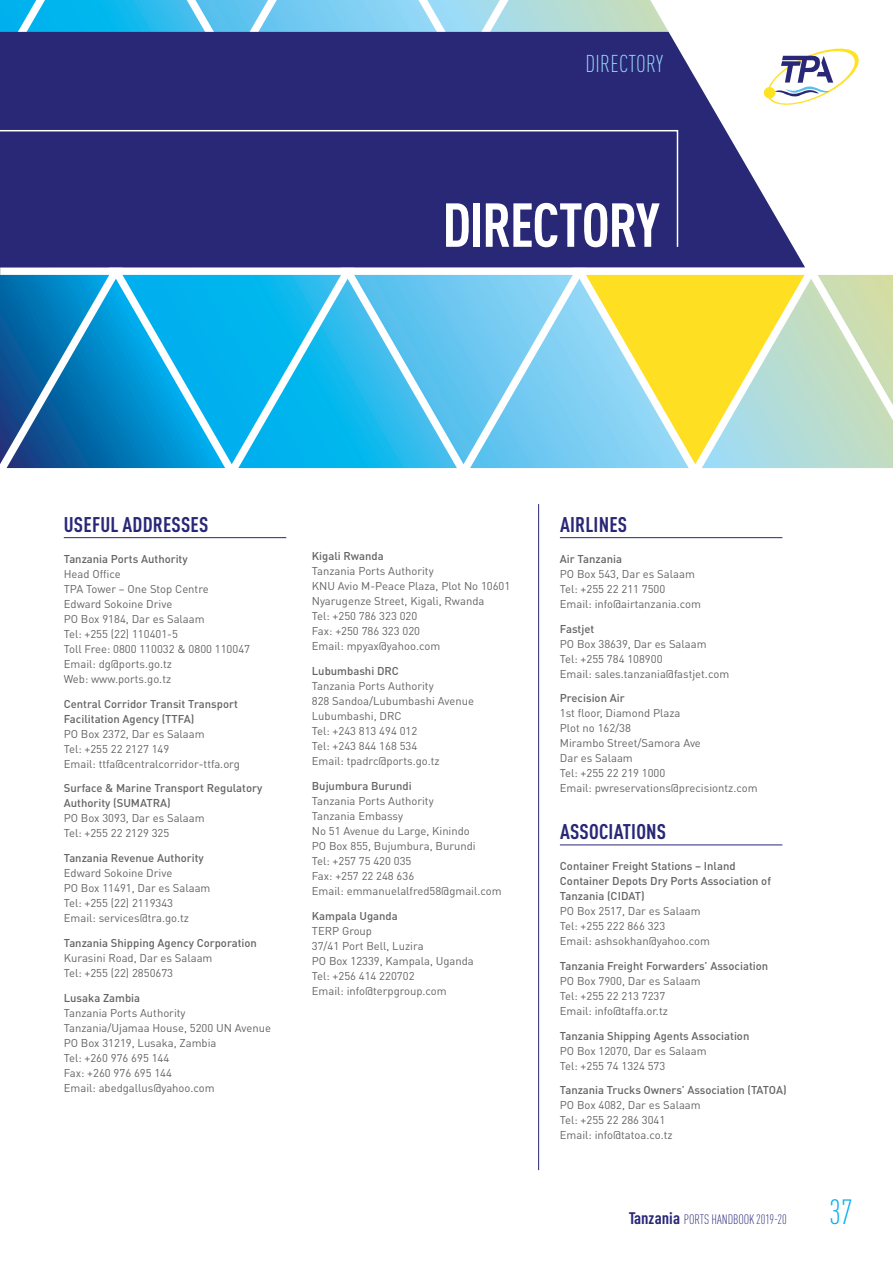
<style>
.page{position:relative;width:893px;height:1263px;background:#fff}
.page>*{position:absolute;margin:0;border:0;box-sizing:border-box;transform-origin:0 0}
.t1{font:700 condensed 61.05px "DINOT";letter-spacing:-.025em;color:#fff}
.t2{font:300 condensed 34.5px "DINOT";color:#00aeef}
.t3{font:300 condensed 24px "DINOT";letter-spacing:.01em;color:#9cdcf8}
.t4{font:700 condensed 21px "DINOT";letter-spacing:.01em;color:#292877}
.t5{font:300 condensed 13.5px "DINOT";letter-spacing:-.005em;color:#292877}
.t6{font:11.25px/15px "DINOT";color:#636366}
.t7{font:500 11.25px/15px "DINOT";color:#636366}
.s1{font-weight:700;font-size:16.5px}
</style>
<div class="page">
<hr style="left:560px;top:537px;width:222px;height:1px;background:#292877">
<hr style="left:560px;top:844px;width:222px;height:1px;background:#292877">
<hr style="left:64px;top:537px;width:222px;height:1px;background:#292877">
<svg style="left:0;top:0;width:893px;height:468px"></svg>
<div style="left:0;top:129px;width:679px;height:119px;background:#292877"></div>
<hr style="left:538px;top:504px;width:1px;height:666px;background:#292877">
<h3 class="t3" style="left:585px;top:50px;width:79px">DIRECTORY</h3>
<h1 class="t1" style="left:442px;top:188px;width:219px">DIRECTORY</h1>
<h3 class="t4" style="left:64px;top:511px;width:146px">USEFUL ADDRESSES</h3>
<p class="t7" style="left:64px;top:551px;width:125px">Tanzania Ports Authority</p>
<p class="t6" style="left:64px;top:566px;width:188px">Head Office<br>TPA Tower – One Stop Centre<br>Edward Sokoine Drive<br>PO Box 9184, Dar es Salaam<br>Tel: +255 (22) 110401-5<br>Toll Free: 0800 110032 &amp; 0800 110047<br>Email: dg@ports.go.tz<br>Web: www.ports.go.tz</p>
<p class="t7" style="left:64px;top:695px;width:176px">Central Corridor Transit Transport<br>Facilitation Agency (TTFA)</p>
<p class="t6" style="left:64px;top:725px;width:177px">PO Box 2372, Dar es Salaam<br>Tel: +255 22 2127 149<br>Email: ttfa@centralcorridor-ttfa.org</p>
<p class="t7" style="left:64px;top:780px;width:200px">Surface &amp; Marine Transport Regulatory<br>Authority (SUMATRA)</p>
<p class="t6" style="left:64px;top:810px;width:142px">PO Box 3093, Dar es Salaam<br>Tel: +255 22 2129 325</p>
<p class="t7" style="left:64px;top:850px;width:141px">Tanzania Revenue Authority</p>
<p class="t6" style="left:64px;top:865px;width:148px">Edward Sokoine Drive<br>PO Box 11491, Dar es Salaam<br>Tel: +255 (22) 2119343<br>Email: services@tra.go.tz</p>
<p class="t7" style="left:64px;top:935px;width:195px">Tanzania Shipping Agency Corporation</p>
<p class="t6" style="left:64px;top:950px;width:150px">Kurasini Road, Dar es Salaam<br>Tel: +255 (22) 2850673</p>
<p class="t7" style="left:64px;top:990px;width:78px">Lusaka Zambia</p>
<p class="t6" style="left:64px;top:1005px;width:209px">Tanzania Ports Authority<br>Tanzania/Ujamaa House, 5200 UN Avenue<br>PO Box 31219, Lusaka, Zambia<br>Tel: +260 976 695 144<br>Fax: +260 976 695 144<br>Email: abedgallus@yahoo.com</p>
<p class="t7" style="left:312px;top:548px;width:73px">Kigali Rwanda</p>
<p class="t6" style="left:312px;top:563px;width:200px">Tanzania Ports Authority<br>KNU Avio M-Peace Plaza, Plot No 10601<br>Nyarugenze Street, Kigali, Rwanda<br>Tel: +250 786 323 020<br>Fax: +250 786 323 020<br>Email: mpyax@yahoo.com</p>
<p class="t7" style="left:312px;top:663px;width:89px">Lubumbashi DRC</p>
<p class="t6" style="left:312px;top:678px;width:164px">Tanzania Ports Authority<br>828 Sandoa/Lubumbashi Avenue<br>Lubumbashi, DRC<br>Tel: +243 813 494 012<br>Tel: +243 844 168 534<br>Email: tpadrc@ports.go.tz</p>
<p class="t7" style="left:312px;top:778px;width:101px">Bujumbura Burundi</p>
<p class="t6" style="left:312px;top:793px;width:191px">Tanzania Ports Authority<br>Tanzania Embassy<br>No 51 Avenue du Large, Kinindo<br>PO Box 855, Bujumbura, Burundi<br>Tel: +257 75 420 035<br>Fax: +257 22 248 636<br>Email: emmanuelalfred58@gmail.com</p>
<p class="t7" style="left:312px;top:907px;width:87px">Kampala Uganda</p>
<p class="t6" style="left:312px;top:922px;width:164px">TERP Group<br>37/41 Port Bell, Luzira<br>PO Box 12339, Kampala, Uganda<br>Tel: +256 414 220702<br>Email: info@terpgroup.com</p>
<h3 class="t4" style="left:560px;top:511px;width:69px">AIRLINES</h3>
<p class="t7" style="left:560px;top:551px;width:64px">Air Tanzania</p>
<p class="t6" style="left:560px;top:566px;width:143px">PO Box 543, Dar es Salaam<br>Tel: +255 22 211 7500<br>Email: info@airtanzania.com</p>
<p class="t7" style="left:560px;top:620px;width:36px">Fastjet</p>
<p class="t6" style="left:560px;top:635px;width:171px">PO Box 38639, Dar es Salaam<br>Tel: +255 784 108900<br>Email: sales.tanzania@fastjet.com</p>
<p class="t7" style="left:560px;top:690px;width:66px">Precision Air</p>
<p class="t6" style="left:560px;top:705px;width:199px">1st floor, Diamond Plaza<br>Plot no 162/38<br>Mirambo Street/Samora Ave<br>Dar es Salaam<br>Tel: +255 22 219 1000<br>Email: pwreservations@precisiontz.com</p>
<h3 class="t4" style="left:560px;top:819px;width:108px">ASSOCIATIONS</h3>
<p class="t7" style="left:560px;top:858px;width:213px">Container Freight Stations – Inland<br>Container Depots Dry Ports Association of<br>Tanzania (CIDAT)</p>
<p class="t6" style="left:560px;top:903px;width:152px">PO Box 2517, Dar es Salaam<br>Tel: +255 222 866 323<br>Email: ashsokhan@yahoo.com</p>
<p class="t7" style="left:560px;top:958px;width:210px">Tanzania Freight Forwarders’ Association</p>
<p class="t6" style="left:560px;top:973px;width:142px">PO Box 7900, Dar es Salaam<br>Tel: +255 22 213 7237<br>Email: info@taffa.or.tz</p>
<p class="t7" style="left:560px;top:1028px;width:191px">Tanzania Shipping Agents Association</p>
<p class="t6" style="left:560px;top:1043px;width:148px">PO Box 12070, Dar es Salaam<br>Tel: +255 74 1324 573</p>
<p class="t7" style="left:560px;top:1082px;width:228px">Tanzania Trucks Owners’ Association (TATOA)</p>
<p class="t6" style="left:560px;top:1097px;width:142px">PO Box 4082, Dar es Salaam<br>Tel: +255 22 286 3041<br>Email: info@tatoa.co.tz</p>
<p class="t5" style="left:629px;top:1212px;width:159px"><span class="s1">Tanzania</span> PORTS HANDBOOK 2019-20</p>
<h2 class="t2" style="left:829px;top:1192px;width:25px">37</h2>
</div>
